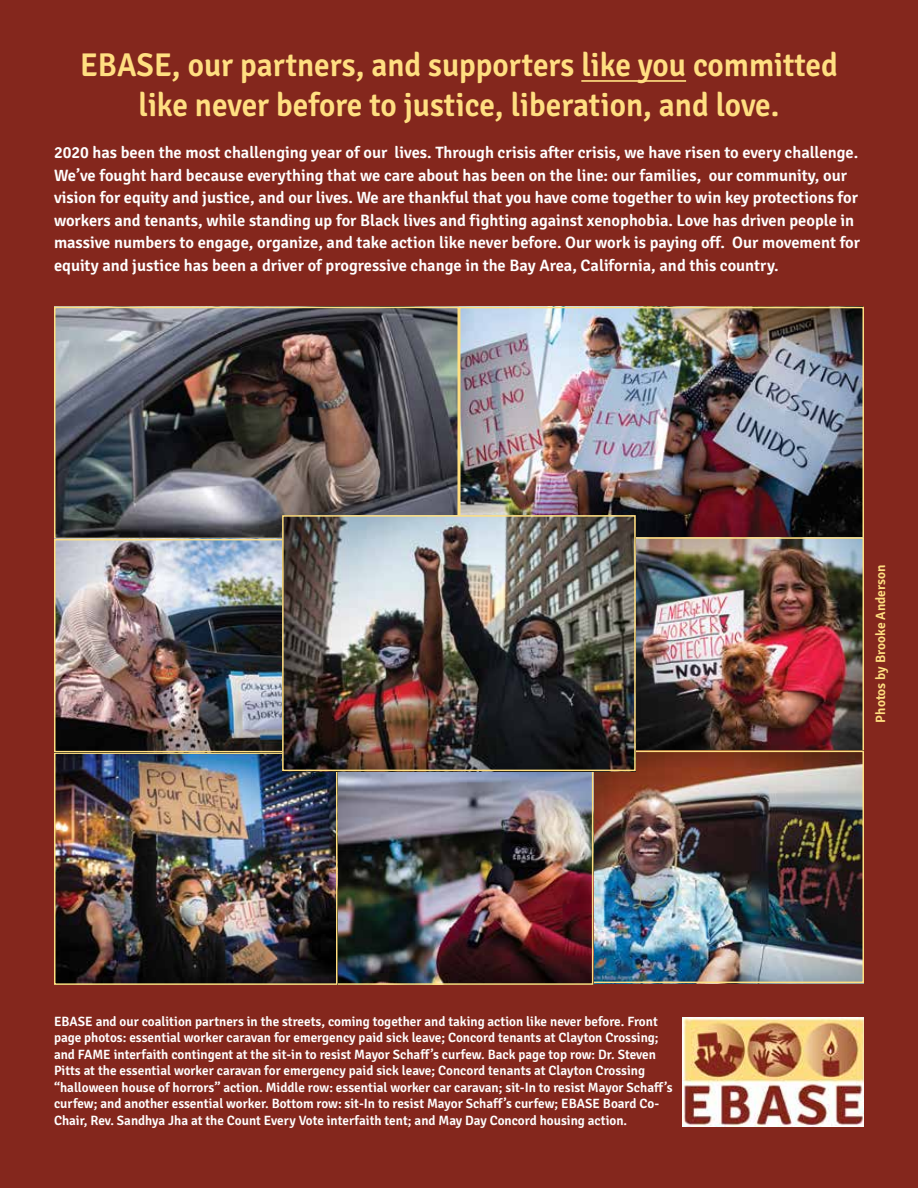
<style>
.page{position:relative;width:918px;height:1188px;background:#84271d}
.page>*{position:absolute;margin:0;border:0;box-sizing:border-box;transform-origin:0 0}
.t1{font:600 33px/39.6px "Signika";color:#ffdf81;text-align:center;scale:.95 1}
.t2{font:600 16.5px/22.5px "Signika";color:#fff}
.t3{font:600 13.5px/16.5px "Signika";color:#fff}
.t4{font:600 13.5px "Signika";color:#ffdf81}
</style>
<div class="page">
<hr style="left:581px;top:80px;width:105px;height:2px;background:#ffdf81">
<img style="left:683px;top:1018px;width:181px;height:108px">
<img style="left:57px;top:310px;width:804px;height:226px">
<div style="left:54px;top:307px;width:405px;height:232px;border:2px solid #ffdf81"></div>
<div style="left:459px;top:307px;width:405px;height:232px;border:2px solid #ffdf81"></div>
<img style="left:637px;top:540px;width:224px;height:210px">
<div style="left:634px;top:537px;width:230px;height:216px;border:2px solid #ffdf81"></div>
<img style="left:593px;top:754px;width:268px;height:226px">
<div style="left:580px;top:751px;width:284px;height:232px;border:2px solid #ffdf81"></div>
<img style="left:338px;top:771px;width:252px;height:211px">
<div style="left:322px;top:752px;width:271px;height:233px;border:2px solid #ffdf81"></div>
<img style="left:57px;top:755px;width:278px;height:227px">
<div style="left:54px;top:752px;width:284px;height:233px;border:2px solid #ffdf81"></div>
<img style="left:57px;top:542px;width:224px;height:207px">
<div style="left:54px;top:539px;width:230px;height:213px;border:2px solid #ffdf81"></div>
<img style="left:285px;top:518px;width:348px;height:250px">
<div style="left:282px;top:515px;width:354px;height:256px;border:2px solid #ffdf81"></div>
<h1 class="t1" style="left:80px;top:46px;width:799px">EBASE, our partners, and supporters like you committed like never before to justice, liberation, and love.</h1>
<p class="t2" style="left:54px;top:141px;width:808px">2020 has been the most challenging year of our lives. Through crisis after crisis, we have risen to every challenge.<br>We’ve fought hard because everything that we care about has been on the line: our families, our community, our vision for equity and justice, and our lives. We are thankful that you have come together to win key protections for workers and tenants, while standing up for Black lives and fighting against xenophobia. Love has driven people in massive numbers to engage, organize, and take action like never before. Our work is paying off. Our movement for equity and justice has been a driver of progressive change in the Bay Area, California, and this country.</p>
<p class="t4" style="left:873px;top:723px;width:160px;rotate:-90deg">Photos by Brooke Anderson</p>
<p class="t3" style="left:54px;top:1013px;width:620px">EBASE and our coalition partners in the streets, coming together and taking action like never before. Front page photos: essential worker caravan for emergency paid sick leave; Concord tenants at Clayton Crossing; and FAME interfaith contingent at the sit-in to resist Mayor Schaff’s curfew. Back page top row: Dr. Steven Pitts at the essential worker caravan for emergency paid sick leave; Concord tenants at Clayton Crossing “halloween house of horrors” action. Middle row: essential worker car caravan; sit-In to resist Mayor Schaff’s curfew; and another essential worker. Bottom row: sit-In to resist Mayor Schaff’s curfew; EBASE Board Co-Chair, Rev. Sandhya Jha at the Count Every Vote interfaith tent; and May Day Concord housing action.</p>
</div>
